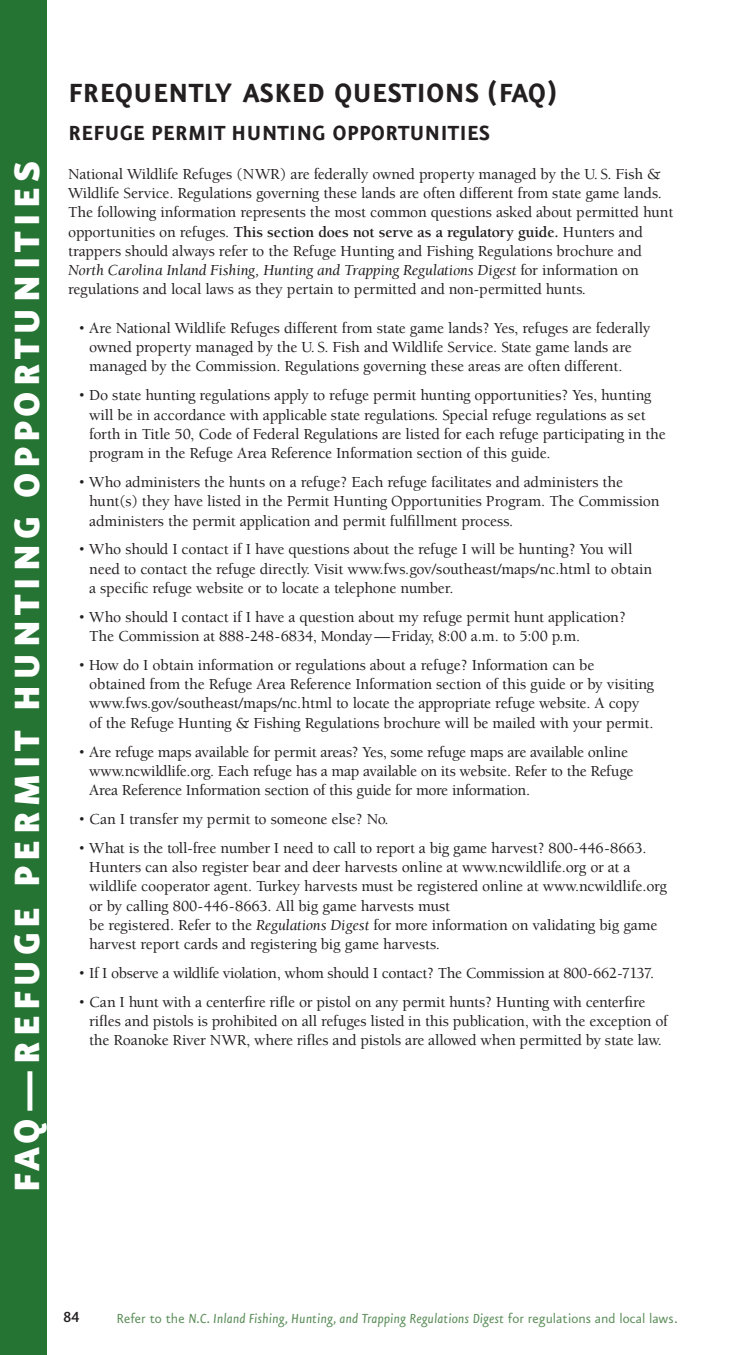
<style>
.page{position:relative;width:756px;height:1355px;background:#fff}
.page>*{position:absolute;margin:0;border:0;box-sizing:border-box;transform-origin:0 0}
.t1{font:900 42px "Eureka Sans";letter-spacing:.1em;color:#fff}
.t2{font:700 31.5px "Eureka Sans";color:#231f20}
.t3{font:700 24.5px "Eureka Sans";color:#231f20}
.t4{font:17.5px "Eureka Sans Medium Caps";color:#231f20}
.t5{font:500 15.75px/19.2px "Berkeley";letter-spacing:-.01em;color:#231f20}
.t6{font:italic 15.75px "Eureka Sans";color:#5a8d58}
.s1{font-weight:700}
.s2{font-weight:400;font-style:italic}
.s3{font-family:"Eureka Sans";font-weight:400;font-size:17.5px}
.s4{font-style:normal}
</style>
<div class="page">
<div style="left:0;top:0;width:47px;height:1354px;background:#267434"></div>
<h1 class="t1" style="left:0;top:1193px;width:1033px;rotate:-90deg">FAQ—REFUGE PERMIT HUNTING OPPORTUNITIES</h1>
<h2 class="t2" style="left:68px;top:77px;width:491px">FREQUENTLY ASKED QUESTIONS (FAQ)</h2>
<h3 class="t3" style="left:68px;top:121px;width:423px">REFUGE PERMIT HUNTING OPPORTUNITIES</h3>
<p class="t5" style="left:68px;top:166px;width:607px">National Wildlife Refuges (NWR) are federally owned property managed by the U. S. Fish &amp; Wildlife Service. Regulations governing these lands are often different from state game lands.<br>The following information represents the most common questions asked about permitted hunt opportunities on refuges. <span class="s1">This section does not serve as a regulatory guide.</span> Hunters and<br>trap pers should always refer to the Refuge Hunting and Fishing Regulations brochure and <span class="s2">North Carolina Inland Fishing, Hunting and Trapping Regulations Digest</span> for information on regulations and local laws as they pertain to permitted and non-permitted hunts.</p>
<p class="t5" style="left:89px;top:320px;width:563px;text-indent:-10px"><span class="s3">•</span> Are National Wildlife Refuges different from state game lands? Yes, refuges are federally owned property managed by the U. S. Fish and Wildlife Service. State game lands are managed by the Commission. Regulations governing these areas are often different.</p>
<p class="t5" style="left:89px;top:387px;width:578px;text-indent:-10px"><span class="s3">•</span> Do state hunting regulations apply to refuge permit hunting opportunities? Yes, hunting will be in accordance with applicable state regulations. Special refuge regulations as set forth in Title 50, Code of Federal Regulations are listed for each refuge participating in the program in the Refuge Area Reference Information section of this guide.</p>
<p class="t5" style="left:89px;top:474px;width:572px;text-indent:-10px"><span class="s3">•</span> Who administers the hunts on a refuge? Each refuge facilitates and administers the hunt(s) they have listed in the Permit Hunting Opportunities Program. The Commission administers the permit application and permit fulfillment process.</p>
<p class="t5" style="left:89px;top:541px;width:564px;text-indent:-10px"><span class="s3">•</span> Who should I contact if I have questions about the refuge I will be hunting? You will need to contact the refuge directly. Visit www.fws.gov/southeast/maps/nc.html to obtain a specific refuge website or to locate a telephone number.</p>
<p class="t5" style="left:89px;top:608px;width:538px;text-indent:-10px"><span class="s3">•</span> Who should I contact if I have a question about my refuge permit hunt application?<br>The Commission at 888-248-6834, Monday—Friday, 8:00 a.m. to 5:00 p.m.</p>
<p class="t5" style="left:89px;top:656px;width:566px;text-indent:-10px"><span class="s3">•</span> How do I obtain information or regulations about a refuge? Information can be obtained from the Refuge Area Reference Information section of this guide or by visiting www.fws.gov/southeast/maps/nc.html to locate the appropriate refuge website. A copy of the Refuge Hunting &amp; Fishing Regulations brochure will be mailed with your permit.</p>
<p class="t5" style="left:89px;top:743px;width:546px;text-indent:-10px"><span class="s3">•</span> Are refuge maps available for permit areas? Yes, some refuge maps are available online www.ncwildlife.org. Each refuge has a map available on its website. Refer to the Refuge<br>Area Reference Information section of this guide for more information.</p>
<p class="t5" style="left:79px;top:810px;width:311px"><span class="s3">•</span> Can I transfer my permit to someone else? No.</p>
<p class="t5" style="left:89px;top:839px;width:579px;text-indent:-10px"><span class="s3">•</span> What is the toll-free number I need to call to report a big game harvest? 800-446-8663.<br>Hunters can also register bear and deer harvests online at www.ncwildlife.org or at a wildlife cooperator agent. Turkey harvests must be registered online at www.ncwildlife.org or by calling 800-446-8663. All big game harvests must<br>be registered. Refer to the <span class="s2">Regulations Digest</span> for more information on validating big game harvest report cards and registering big game harvests.</p>
<p class="t5" style="left:79px;top:964px;width:577px"><span class="s3">•</span> If I observe a wildlife violation, whom should I contact? The Commission at 800-662-7137.</p>
<p class="t5" style="left:89px;top:993px;width:580px;text-indent:-10px"><span class="s3">•</span> Can I hunt with a centerfire rifle or pistol on any permit hunts? Hunting with centerfire rifles and pistols is prohibited on all refuges listed in this publication, with the exception of the Roanoke River NWR, where rifles and pistols are allowed when permitted by state law.</p>
<p class="t4" style="left:63px;top:1305px;width:18px">84</p>
<p class="t6" style="left:117px;top:1310px;width:563px"><span class="s4">Refer to the</span> N.C. Inland Fishing, Hunting, and Trapping Regulations Digest <span class="s4">for regulations and local laws.</span></p>
</div>
